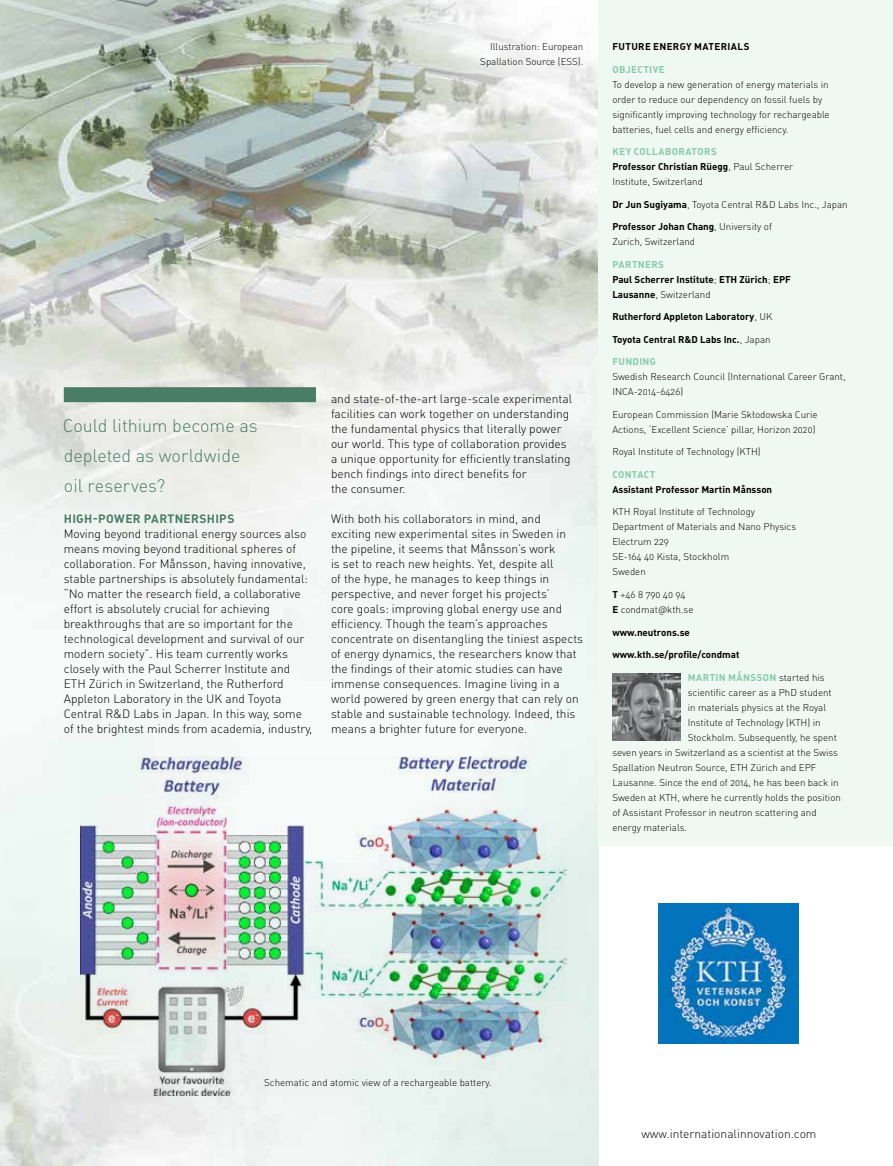
<style>
.page{position:relative;width:893px;height:1166px;background:#fff}
.page>*{position:absolute;margin:0;border:0;box-sizing:border-box;transform-origin:0 0}
.t1{font:300 18px/30px "DIN Pro";letter-spacing:-.005em;color:#4a7d66}
.t2{font:300 12px/15px "DIN Pro";color:#000}
.t3{font:700 12px "DIN Pro";letter-spacing:.025em;color:#4a7d66}
.t4{font:300 9.75px/15px "DIN Pro";color:#000}
.t5{font:700 9.75px/15px "DIN Pro";color:#000}
.t6{font:700 9.75px "DIN Pro";letter-spacing:.035em;color:#83cbaa}
.t7{font:700 9.75px "DIN Pro";letter-spacing:.035em;color:#000}
.s1{font-weight:700;color:#83cbaa}
.s2{font-weight:700}
.s3{color:#83cbaa}
.s4{font-weight:300}
.s5{font-weight:300;color:#000}
</style>
<div class="page">
<img style="left:0;top:0;width:598px;height:1165px">
<div style="left:598px;top:0;width:295px;height:845px;background:#f0f8f3"></div>
<div style="left:64px;top:387px;width:252px;height:15px;background:#4a7d66"></div>
<img style="left:612px;top:673px;width:68px;height:67px">
<div style="left:64px;top:744px;width:519px;height:362px;background:#ecf5f1"></div>
<img style="left:80px;top:756px;width:487px;height:338px">
<img style="left:659px;top:903px;width:140px;height:140px">
<p class="t4" style="left:480px;top:39px;width:104px;text-align:right">Illustration: European<br>Spallation Source (ESS).</p>
<h1 class="t1" style="left:63px;top:409px;width:196px">Could lithium become as depleted as worldwide oil reserves?</h1>
<p class="t3" style="left:64px;top:510px;width:172px">HIGH-POWER PARTNERSHIPS</p>
<p class="t2" style="left:64px;top:525px;width:250px">Moving beyond traditional energy sources also means moving beyond traditional spheres of collaboration. For Månsson, having innovative, stable partnerships is absolutely fundamental: “No matter the research field, a collaborative effort is absolutely crucial for achieving breakthroughs that are so important for the technological development and survival of our modern society”. His team currently works closely with the Paul Scherrer Institute and ETH Zürich in Switzerland, the Rutherford Appleton Laboratory in the UK and Toyota Central R&amp;D Labs in Japan. In this way, some of the brightest minds from academia, industry,</p>
<p class="t2" style="left:331px;top:390px;width:243px">and state-of-the-art large-scale experimental facilities can work together on understanding the fundamental physics that literally power our world. This type of collaboration provides a unique opportunity for efficiently translating bench findings into direct benefits for<br>the consumer.</p>
<p class="t2" style="left:331px;top:510px;width:254px">With both his collaborators in mind, and exciting new experimental sites in Sweden in the pipeline, it seems that Månsson’s work<br>is set to reach new heights. Yet, despite all<br>of the hype, he manages to keep things in perspective, and never forget his projects’<br>core goals: improving global energy use and efficiency. Though the team’s approaches concentrate on disentangling the tiniest aspects of energy dynamics, the researchers know that the findings of their atomic studies can have immense consequences. Imagine living in a world powered by green energy that can rely on stable and sustainable technology. Indeed, this means a brighter future for everyone.</p>
<p class="t7" style="left:612px;top:40px;width:139px">FUTURE ENERGY MATERIALS</p>
<p class="t6" style="left:612px;top:62px;width:54px">OBJECTIVE</p>
<p class="t4" style="left:612px;top:76px;width:219px">To develop a new generation of energy materials in order to reduce our dependency on fossil fuels by significantly improving technology for rechargeable batteries, fuel cells and energy efficiency.</p>
<p class="t4" style="left:612px;top:144px;width:182px"><span class="s1">KEY COLLABORATORS<br></span><span class="s2">Professor Christian Rüegg</span>, Paul Scherrer<br>Institute, Switzerland</p>
<p class="t4" style="left:612px;top:196px;width:237px"><span class="s2">Dr Jun Sugiyama</span>, Toyota Central R&amp;D Labs Inc., Japan</p>
<p class="t4" style="left:612px;top:219px;width:161px"><span class="s2">Professor Johan Chang</span>, University of<br>Zurich, Switzerland</p>
<p class="t5" style="left:612px;top:256px;width:180px"><span class="s3">PARTNERS<br></span>Paul Scherrer Institute<span class="s4">;</span> ETH Zürich<span class="s4">;</span> EPF<br>Lausanne<span class="s4">, Switzerland</span></p>
<p class="t5" style="left:612px;top:309px;width:162px">Rutherford Appleton Laboratory<span class="s4">, UK</span></p>
<p class="t5" style="left:612px;top:331px;width:160px">Toyota Central R&amp;D Labs Inc.<span class="s4">, Japan</span></p>
<p class="t6" style="left:612px;top:355px;width:45px">FUNDING</p>
<p class="t4" style="left:612px;top:369px;width:235px">Swedish Research Council (International Career Grant,<br>INCA-2014-6426)</p>
<p class="t4" style="left:612px;top:406px;width:207px">European Commission (Marie Skłodowska Curie<br>Actions, ‘Excellent Science’ pillar, Horizon 2020)</p>
<p class="t4" style="left:612px;top:444px;width:150px">Royal Institute of Technology (KTH)</p>
<p class="t6" style="left:612px;top:467px;width:45px">CONTACT</p>
<p class="t5" style="left:612px;top:481px;width:161px">Assistant Professor Martin Månsson</p>
<p class="t4" style="left:612px;top:504px;width:185px">KTH Royal Institute of Technology<br>Department of Materials and Nano Physics<br>Electrum 229<br>SE-164 40 Kista, Stockholm<br>Sweden</p>
<p class="t4" style="left:612px;top:586px;width:83px"><span class="s2">T</span> +46 8 790 40 94<br><span class="s2">E</span> condmat@kth.se</p>
<p class="t5" style="left:612px;top:624px;width:79px">www.neutrons.se</p>
<p class="t5" style="left:612px;top:646px;width:129px">www.kth.se/profile/condmat</p>
<p class="t6" style="left:688px;top:670px;width:138px">MARTIN MÅNSSON <span class="s5">started his</span></p>
<p class="t4" style="left:688px;top:684px;width:145px">scientific career as a PhD student</p>
<p class="t4" style="left:688px;top:699px;width:140px">in materials physics at the Royal</p>
<p class="t4" style="left:688px;top:714px;width:134px">Institute of Technology (KTH) in</p>
<p class="t4" style="left:688px;top:729px;width:151px">Stockholm. Subsequently, he spent</p>
<p class="t4" style="left:612px;top:744px;width:227px">seven years in Switzerland as a scientist at the Swiss</p>
<p class="t4" style="left:612px;top:759px;width:206px">Spallation Neutron Source, ETH Zürich and EPF</p>
<p class="t4" style="left:612px;top:774px;width:228px">Lausanne. Since the end of 2014, he has been back in</p>
<p class="t4" style="left:612px;top:789px;width:230px">Sweden at KTH, where he currently holds the position</p>
<p class="t4" style="left:612px;top:804px;width:206px">of Assistant Professor in neutron scattering and</p>
<p class="t4" style="left:612px;top:819px;width:76px">energy materials.</p>
<p class="t4" style="left:264px;top:1074px;width:229px">Schematic and atomic view of a rechargeable battery.</p>
<p class="t2" style="left:641px;top:1125px;width:177px">www.internationalinnovation.com</p>
</div>
